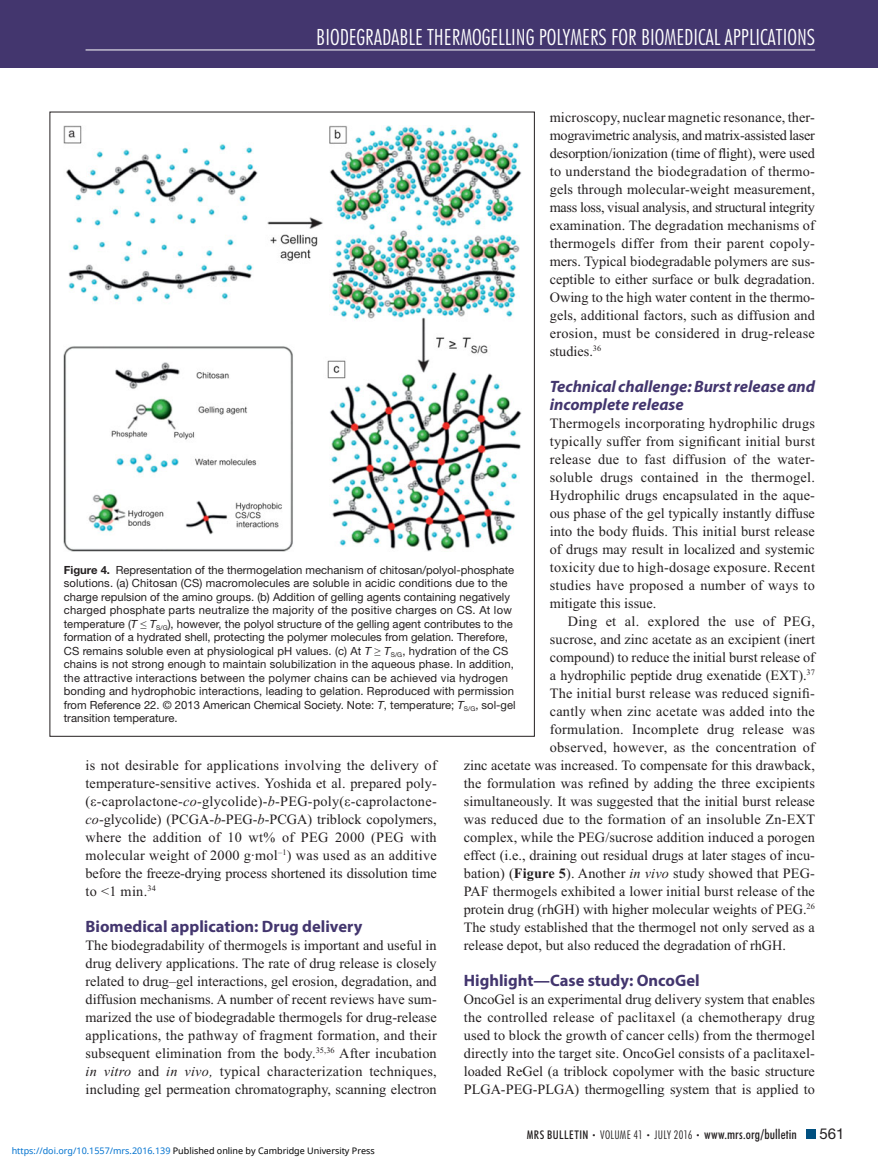
<style>
.page{position:relative;width:878px;height:1175px;background:#fff}
.page>*{position:absolute;margin:0;border:0;box-sizing:border-box;transform-origin:0 0}
.t1{font:300 condensed 22.5px "Futura BT";color:#fff}
.t2{font:700 16.5px "Myriad Pro";color:#43366e}
.t3{font:italic 700 16.5px/18px "Myriad Pro";color:#43366e}
.t4{font:15px "Helvetica Neue LT Std";color:#231f20}
.t5{font:14.25px/18px "Times New Roman";color:#231f20;text-align:justify}
.t6{font:14.25px "Times New Roman";letter-spacing:.02em;color:#231f20}
.t7{font:500 condensed 13.5px "Futura BT";letter-spacing:.01em;color:#231f20}
.t8{font:11.25px/13.5px "Helvetica Neue LT Std";letter-spacing:.01em;color:#231f20}
.t9{font:9px "Noto Sans";color:#000}
.s1{font-weight:700}
.s2{font-style:italic}
.s3{font-family:"Times New Roman"}
.s4{color:#0172cf}
.s5{font-size:12px}
.s6{font-weight:300;font-size:7.5px}
.s7{font-weight:300;font-size:12px}
</style>
<div class="page">
<div style="left:0;top:0;width:878px;height:68px;background:#43366e"></div>
<hr style="left:86px;top:50px;width:729px;height:1px;background:#fff">
<div style="left:806px;top:1130px;width:9px;height:8px;background:#005080"></div>
<img style="left:64px;top:126px;width:457px;height:425px">
<h1 class="t1" style="left:316px;top:29px;width:500px">BIODEGRADABLE THERMOGELLING POLYMERS FOR BIOMEDICAL APPLICATIONS</h1>
<p class="t5" style="left:549px;top:109px;width:267px">microscopy, nuclear magnetic resonance, ther&shy;mogravimetric analysis, and matrix-assisted laser desorption/ionization (time of flight), were used to understand the biodegradation of thermo&shy;gels through molecular-weight measurement, mass loss, visual analysis, and structural integrity examination. The degradation mechanisms of thermogels differ from their parent copoly&shy;mers. Typical biodegradable polymers are sus&shy;ceptible to either surface or bulk degradation.<br>Owing to the high water content in the thermo&shy;gels, additional factors, such as diffusion and erosion, must be considered in drug-release studies. <sup>36</sup></p>
<p class="t3" style="left:549px;top:379px;width:267px">Technical challenge: Burst release and incomplete release</p>
<p class="t5" style="left:549px;top:415px;width:267px">Thermogels incorporating hydrophilic drugs typically suffer from significant initial burst release due to fast diffusion of the water&shy;soluble drugs contained in the thermogel.<br>Hydrophilic drugs encapsulated in the aque&shy;ous phase of the gel typically instantly diffuse into the body fluids. This initial burst release of drugs may result in localized and systemic toxicity due to high-dosage exposure. Recent studies have proposed a number of ways to mitigate this issue.</p>
<p class="t6" style="left:567px;top:615px;width:249px">Ding et al. explored the use of PEG,</p>
<p class="t5" style="left:549px;top:631px;width:267px">sucrose, and zinc acetate as an excipient (inert</p>
<p class="t5" style="left:549px;top:649px;width:267px">compound) to reduce the initial burst release of</p>
<p class="t5" style="left:549px;top:667px;width:267px">a hydrophilic peptide drug exenatide (EXT). <sup>37</sup></p>
<p class="t6" style="left:549px;top:687px;width:267px">The initial burst release was reduced signifi-</p>
<p class="t6" style="left:549px;top:705px;width:267px">cantly when zinc acetate was added into the</p>
<p class="t6" style="left:549px;top:723px;width:267px">formulation. Incomplete drug release was</p>
<p class="t6" style="left:549px;top:741px;width:267px">observed, however, as the concentration of</p>
<p class="t5" style="left:463px;top:757px;width:353px">zinc acetate was increased. To compensate for this drawback,</p>
<p class="t5" style="left:463px;top:775px;width:353px">the formulation was refined by adding the three excipients</p>
<p class="t5" style="left:463px;top:793px;width:353px">simultaneously. It was suggested that the initial burst release</p>
<p class="t6" style="left:463px;top:813px;width:353px">was reduced due to the formation of an insoluble Zn-EXT</p>
<p class="t5" style="left:463px;top:829px;width:353px">complex, while the PEG/sucrose addition induced a porogen</p>
<p class="t5" style="left:463px;top:847px;width:353px">effect (i.e., draining out residual drugs at later stages of incu-</p>
<p class="t5" style="left:463px;top:865px;width:353px">bation) ( <span class="s1">Figure 5</span> ). Another <span class="s2">in vivo</span> study showed that PEG-</p>
<p class="t5" style="left:464px;top:883px;width:352px">PAF thermogels exhibited a lower initial burst release of the</p>
<p class="t5" style="left:464px;top:901px;width:352px">protein drug (rhGH) with higher molecular weights of PEG. <sup>26</sup></p>
<p class="t5" style="left:463px;top:919px;width:353px">The study established that the thermogel not only served as a</p>
<p class="t5" style="left:463px;top:937px;width:324px">release depot, but also reduced the degradation of rhGH.</p>
<p class="t2" style="left:464px;top:974px;width:237px">Highlight—Case study: OncoGel</p>
<p class="t5" style="left:464px;top:991px;width:353px">OncoGel is an experimental drug delivery system that enables the controlled release of paclitaxel (a chemotherapy drug used to block the growth of cancer cells) from the thermogel directly into the target site. OncoGel consists of a paclitaxel&shy;loaded ReGel (a triblock copolymer with the basic structure PLGA-PEG-PLGA) thermogelling system that is applied to</p>
<p class="t8" style="left:64px;top:564px;width:453px"><span class="s1">Figure 4.</span> Representation of the thermogelation mechanism of chitosan/polyol-phosphate solutions. (a) Chitosan (CS) macromolecules are soluble in acidic conditions due to the charge repulsion of the amino groups. (b) Addition of gelling agents containing negatively charged phosphate parts neutralize the majority of the positive charges on CS. At low temperature ( <span class="s2">T</span> <span class="s3">≤</span> <span class="s2">T</span><sub>S/G</sub>), however, the polyol structure of the gelling agent contributes to the formation of a hydrated shell, protecting the polymer molecules from gelation. Therefore, CS remains soluble even at physiological pH values. (c) At <span class="s2">T</span> <span class="s3">≥</span> <span class="s2">T</span><sub>S/G</sub>, hydration of the CS chains is not strong enough to maintain solubilization in the aqueous phase. In addition, the attractive interactions between the polymer chains can be achieved via hydrogen bonding and hydrophobic interactions, leading to gelation. Reproduced with permission from Reference 22. © 2013 American Chemical Society. Note: <span class="s2">T</span>, temperature; <span class="s2">T</span><sub>S/G</sub>, sol-gel transition temperature.</p>
<p class="t5" style="left:85px;top:757px;width:353px">is not desirable for applications involving the delivery of temperature-sensitive actives. Yoshida et al. prepared poly-( ε -caprolactone- <span class="s2">co</span> -glycolide)- <span class="s2">b</span> -PEG-poly( ε -caprolactone&shy;<span class="s2">co</span> -glycolide) (PCGA- <span class="s2">b</span> -PEG- <span class="s2">b</span> -PCGA) triblock copolymers, where the addition of 10 wt% of PEG 2000 (PEG with molecular weight of 2000 g·mol <sup>–1</sup> ) was used as an additive before the freeze-drying process shortened its dissolution time to &lt;1 min. <sup>34</sup></p>
<p class="t2" style="left:86px;top:920px;width:278px">Biomedical application: Drug delivery</p>
<p class="t5" style="left:86px;top:937px;width:353px">The biodegradability of thermogels is important and useful in drug delivery applications. The rate of drug release is closely related to drug–gel interactions, gel erosion, degradation, and diffusion mechanisms. A number of recent reviews have sum&shy;marized the use of biodegradable thermogels for drug-release applications, the pathway of fragment formation, and their subsequent elimination from the body. <sup>35</sup> <sup>,</sup> <sup>36</sup> After incubation <span class="s2">in vitro</span> and <span class="s2">in vivo,</span> typical characterization techniques, including gel permeation chromatography, scanning electron</p>
<p class="t9" style="left:12px;top:1143px;width:364px"><span class="s4">https://doi.org/10.1557/mrs.2016.139</span> Published online by Cambridge University Press</p>
<p class="t7" style="left:526px;top:1129px;width:272px"><span class="s5">MRS BULLETIN</span> <span class="s6">•</span> <span class="s7">VOLUME 41</span> <span class="s6">•</span> <span class="s7">JULY 2016</span> <span class="s6">•</span> www.mrs.org/bulletin</p>
<p class="t4" style="left:819px;top:1128px;width:27px">561</p>
</div>
